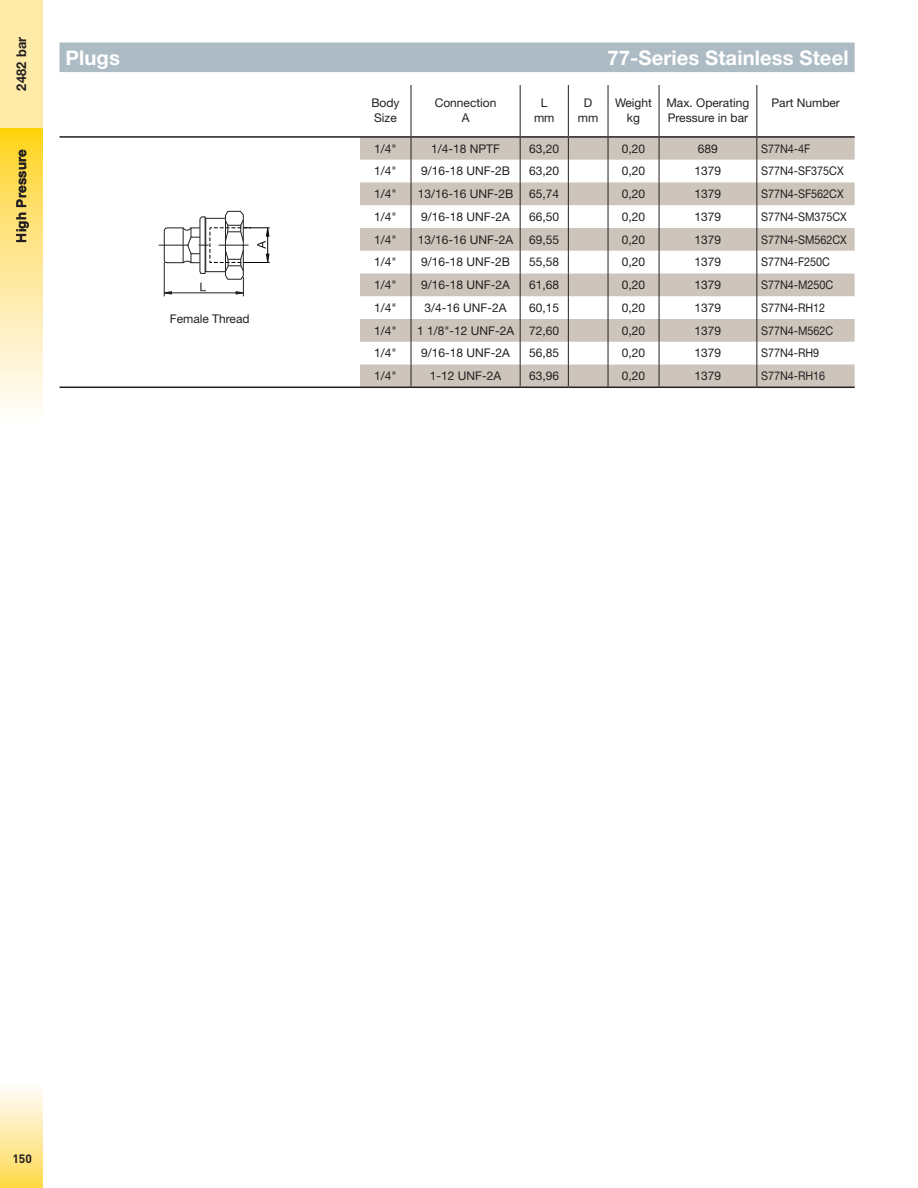
<style>
.page{position:relative;width:918px;height:1188px;background:#fff}
.page>*{position:absolute;margin:0;border:0;box-sizing:border-box;transform-origin:0 0}
.t1{font:700 20.25px "Helvetica Neue LT Std";letter-spacing:.005em;color:#fff}
.t2{font:700 13.5px "Helvetica Neue LT Std";letter-spacing:.02em;color:#231f20}
.t3{font:700 13.5px "Helvetica Neue LT Std";letter-spacing:.02em;color:#231f20;scale:.95 1}
.t4{font:12px/15px "Helvetica Neue LT Std";color:#231f20;text-align:center}
.t5{font:12px "Helvetica Neue LT Std";color:#231f20;scale:.9 1}
.t6{font:700 12px "DINOT";color:#231f20}
</style>
<div class="page">
<svg style="left:0;top:128px;width:43px;height:280px"></svg>
<div style="left:0;top:0;width:43px;height:128px;background:#ffeba8"></div>
<div style="left:0;top:1082px;width:43px;height:106px;background:linear-gradient(to bottom,#fffeff,#ffd94c)"></div>
<div style="left:60px;top:43px;width:795px;height:29px;background:#acbbc4"></div>
<svg style="left:158px;top:85px;width:600px;height:188px"></svg>
<hr style="left:60px;top:387px;width:300px;height:1px;background:#231f20">
<hr style="left:60px;top:136px;width:300px;height:2px;background:#231f20">
<hr style="left:411px;top:85px;width:1px;height:51px;background:#231f20">
<hr style="left:520px;top:85px;width:1px;height:51px;background:#231f20">
<hr style="left:568px;top:85px;width:1px;height:51px;background:#231f20">
<hr style="left:608px;top:85px;width:1px;height:51px;background:#231f20">
<hr style="left:659px;top:85px;width:1px;height:51px;background:#231f20">
<hr style="left:756px;top:85px;width:1px;height:51px;background:#231f20">
<hr style="left:360px;top:136px;width:51px;height:2px;background:#231f20">
<hr style="left:411px;top:136px;width:109px;height:2px;background:#231f20">
<hr style="left:520px;top:136px;width:48px;height:2px;background:#231f20">
<hr style="left:568px;top:136px;width:40px;height:2px;background:#231f20">
<hr style="left:608px;top:136px;width:51px;height:2px;background:#231f20">
<hr style="left:659px;top:136px;width:98px;height:2px;background:#231f20">
<hr style="left:757px;top:136px;width:98px;height:2px;background:#231f20">
<hr style="left:360px;top:387px;width:51px;height:1px;background:#231f20">
<hr style="left:411px;top:387px;width:109px;height:1px;background:#231f20">
<hr style="left:520px;top:387px;width:48px;height:1px;background:#231f20">
<hr style="left:568px;top:387px;width:40px;height:1px;background:#231f20">
<hr style="left:608px;top:387px;width:51px;height:1px;background:#231f20">
<hr style="left:659px;top:387px;width:98px;height:1px;background:#231f20">
<svg style="left:360px;top:138px;width:495px;height:249px"></svg>
<hr style="left:757px;top:387px;width:98px;height:1px;background:#231f20">
<p class="t3" style="left:16px;top:91px;width:58px;rotate:-90deg">2482 bar</p>
<p class="t2" style="left:16px;top:243px;width:95px;rotate:-90deg">High Pressure</p>
<h1 class="t1" style="left:66px;top:50px;width:56px">Plugs</h1>
<h1 class="t1" style="left:607px;top:50px;width:243px">77-Series Stainless Steel</h1>
<p class="t4" style="left:371px;top:97px;width:30px;text-align:left">Body<br>Size</p>
<p class="t4" style="left:435px;top:97px;width:63px">Connection<br>A</p>
<p class="t4" style="left:534px;top:97px;width:22px">L mm</p>
<p class="t4" style="left:578px;top:97px;width:22px">D mm</p>
<p class="t4" style="left:615px;top:97px;width:38px">Weight kg</p>
<p class="t4" style="left:666px;top:97px;width:84px;text-align:left">Max. Operating<br>Pressure in bar</p>
<p class="t4" style="left:772px;top:97px;width:70px">Part Number</p>
<p class="t4" style="left:170px;top:313px;width:81px">Female Thread</p>
<p class="t4" style="left:374px;top:142px;width:24px">1/4"</p>
<p class="t4" style="left:431px;top:142px;width:70px">1/4-18 NPTF</p>
<p class="t4" style="left:529px;top:142px;width:32px">63,20</p>
<p class="t4" style="left:622px;top:142px;width:25px">0,20</p>
<p class="t4" style="left:698px;top:142px;width:22px">689</p>
<p class="t5" style="left:761px;top:144px;width:56px">S77N4-4F</p>
<p class="t4" style="left:374px;top:165px;width:24px">1/4"</p>
<p class="t4" style="left:421px;top:165px;width:91px">9/16-18 UNF-2B</p>
<p class="t4" style="left:529px;top:165px;width:32px">63,20</p>
<p class="t4" style="left:622px;top:165px;width:25px">0,20</p>
<p class="t4" style="left:695px;top:165px;width:28px">1379</p>
<p class="t5" style="left:761px;top:167px;width:93px">S77N4-SF375CX</p>
<p class="t4" style="left:374px;top:187px;width:24px">1/4"</p>
<p class="t4" style="left:418px;top:187px;width:97px">13/16-16 UNF-2B</p>
<p class="t4" style="left:529px;top:187px;width:32px">65,74</p>
<p class="t4" style="left:622px;top:187px;width:25px">0,20</p>
<p class="t4" style="left:695px;top:187px;width:28px">1379</p>
<p class="t5" style="left:761px;top:190px;width:93px">S77N4-SF562CX</p>
<p class="t4" style="left:374px;top:210px;width:24px">1/4"</p>
<p class="t4" style="left:421px;top:210px;width:90px">9/16-18 UNF-2A</p>
<p class="t4" style="left:529px;top:210px;width:32px">66,50</p>
<p class="t4" style="left:622px;top:210px;width:25px">0,20</p>
<p class="t4" style="left:695px;top:210px;width:28px">1379</p>
<p class="t5" style="left:761px;top:212px;width:97px">S77N4-SM375CX</p>
<p class="t4" style="left:374px;top:233px;width:24px">1/4"</p>
<p class="t4" style="left:418px;top:233px;width:97px">13/16-16 UNF-2A</p>
<p class="t4" style="left:529px;top:233px;width:32px">69,55</p>
<p class="t4" style="left:622px;top:233px;width:25px">0,20</p>
<p class="t4" style="left:695px;top:233px;width:28px">1379</p>
<p class="t5" style="left:761px;top:235px;width:97px">S77N4-SM562CX</p>
<p class="t4" style="left:374px;top:256px;width:24px">1/4"</p>
<p class="t4" style="left:421px;top:256px;width:91px">9/16-18 UNF-2B</p>
<p class="t4" style="left:529px;top:256px;width:32px">55,58</p>
<p class="t4" style="left:622px;top:256px;width:25px">0,20</p>
<p class="t4" style="left:695px;top:256px;width:28px">1379</p>
<p class="t5" style="left:761px;top:258px;width:78px">S77N4-F250C</p>
<p class="t4" style="left:374px;top:278px;width:24px">1/4"</p>
<p class="t4" style="left:421px;top:278px;width:90px">9/16-18 UNF-2A</p>
<p class="t4" style="left:529px;top:278px;width:32px">61,68</p>
<p class="t4" style="left:622px;top:278px;width:25px">0,20</p>
<p class="t4" style="left:695px;top:278px;width:28px">1379</p>
<p class="t5" style="left:761px;top:281px;width:82px">S77N4-M250C</p>
<p class="t4" style="left:374px;top:301px;width:24px">1/4"</p>
<p class="t4" style="left:425px;top:301px;width:84px">3/4-16 UNF-2A</p>
<p class="t4" style="left:529px;top:301px;width:32px">60,15</p>
<p class="t4" style="left:622px;top:301px;width:25px">0,20</p>
<p class="t4" style="left:695px;top:301px;width:28px">1379</p>
<p class="t5" style="left:761px;top:303px;width:73px">S77N4-RH12</p>
<p class="t4" style="left:374px;top:324px;width:24px">1/4"</p>
<p class="t4" style="left:417px;top:324px;width:99px">1 1/8"-12 UNF-2A</p>
<p class="t4" style="left:529px;top:324px;width:32px">72,60</p>
<p class="t4" style="left:622px;top:324px;width:25px">0,20</p>
<p class="t4" style="left:695px;top:324px;width:28px">1379</p>
<p class="t5" style="left:761px;top:326px;width:82px">S77N4-M562C</p>
<p class="t4" style="left:374px;top:347px;width:24px">1/4"</p>
<p class="t4" style="left:421px;top:347px;width:90px">9/16-18 UNF-2A</p>
<p class="t4" style="left:529px;top:347px;width:32px">56,85</p>
<p class="t4" style="left:622px;top:347px;width:25px">0,20</p>
<p class="t4" style="left:695px;top:347px;width:28px">1379</p>
<p class="t5" style="left:761px;top:349px;width:66px">S77N4-RH9</p>
<p class="t4" style="left:374px;top:369px;width:24px">1/4"</p>
<p class="t4" style="left:430px;top:369px;width:73px">1-12 UNF-2A</p>
<p class="t4" style="left:529px;top:369px;width:32px">63,96</p>
<p class="t4" style="left:622px;top:369px;width:25px">0,20</p>
<p class="t4" style="left:695px;top:369px;width:28px">1379</p>
<p class="t5" style="left:761px;top:372px;width:73px">S77N4-RH16</p>
<p class="t6" style="left:12px;top:1152px;width:21px">150</p>
</div>
